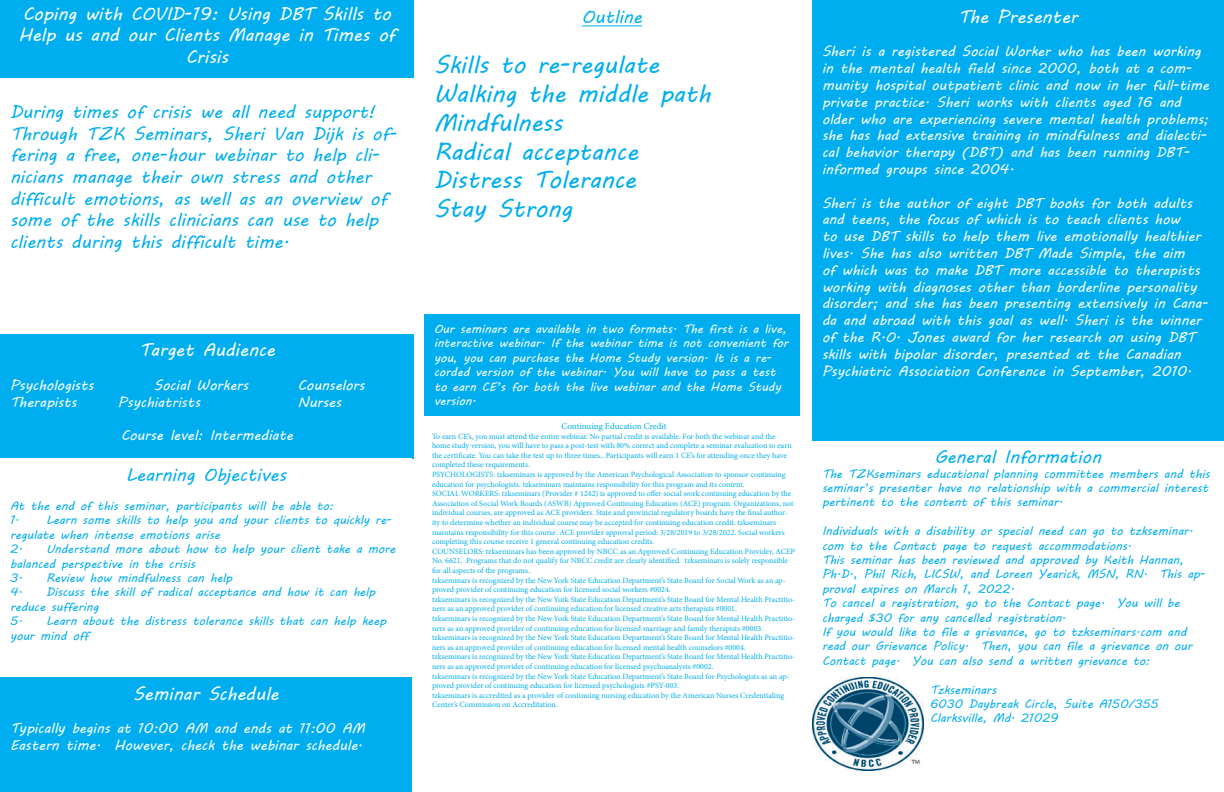
<style>
.page{position:relative;width:1224px;height:792px;background:#fff}
.page>*{position:absolute;margin:0;border:0;box-sizing:border-box;transform-origin:0 0}
.t1{font:24px "MV Boli";color:#00aeef}
.t2{font:18px/21.6px "MV Boli";color:#00aeef}
.t3{font:18px/21.6px "MV Boli";color:#fff;text-align:center}
.t4{font:14px/16.8px "MV Boli";color:#fff}
.t5{font:12px/14.4px "MV Boli";color:#00aeef}
.t6{font:12px/14.4px "MV Boli";color:#fff}
.t7{font:9px "Minion Pro";color:#00aeef}
.t8{font:8px/9.6px "Minion Pro";color:#00aeef}
</style>
<div class="page">
<div style="left:0;top:0;width:414px;height:78px;background:#00aeef"></div>
<div style="left:0;top:334px;width:414px;height:124px;background:#00aeef"></div>
<div style="left:0;top:677px;width:412px;height:115px;background:#00aeef"></div>
<hr style="left:582px;top:25px;width:60px;height:1px;background:#00aeef">
<div style="left:812px;top:0;width:412px;height:440px;background:#00aeef"></div>
<div style="left:424px;top:314px;width:376px;height:102px;background:#00aeef"></div>
<img style="left:812px;top:677px;width:112px;height:94px">
<p class="t3" style="left:19px;top:3px;width:378px">Coping with COVID-19: Using DBT Skills to<br>Help us and our Clients Manage in Times of<br>Crisis</p>
<p class="t2" style="left:10px;top:101px;width:389px">During times of crisis we all need support!<br>Through TZK Seminars, Sheri Van Dijk is of&shy;fering a free, one-hour webinar to help cli&shy;nicians manage their own stress and other difficult emotions, as well as an overview of some of the skills clinicians can use to help clients during this difficult time.</p>
<p class="t3" style="left:139px;top:339px;width:137px">Target Audience</p>
<p class="t4" style="left:10px;top:377px;width:85px">Psychologists</p>
<p class="t4" style="left:154px;top:377px;width:96px">Social Workers</p>
<p class="t4" style="left:298px;top:377px;width:68px">Counselors</p>
<p class="t4" style="left:10px;top:393px;width:68px">Therapists</p>
<p class="t4" style="left:118px;top:393px;width:84px">Psychiatrists</p>
<p class="t4" style="left:298px;top:393px;width:45px">Nurses</p>
<p class="t4" style="left:121px;top:427px;width:173px">Course level: Intermediate</p>
<p class="t2" style="left:126px;top:464px;width:162px">Learning Objectives</p>
<p class="t5" style="left:10px;top:498px;width:325px">At the end of this seminar, participants will be able to:</p>
<p class="t5" style="left:10px;top:513px;width:383px">1. Learn some skills to help you and your clients to quickly re&shy;regulate when intense emotions arise</p>
<p class="t5" style="left:10px;top:542px;width:387px">2. Understand more about how to help your client take a more balanced perspective in the crisis</p>
<p class="t5" style="left:10px;top:570px;width:224px">3. Review how mindfulness can help</p>
<p class="t5" style="left:10px;top:585px;width:367px">4. Discuss the skill of radical acceptance and how it can help reduce suffering</p>
<p class="t5" style="left:10px;top:614px;width:378px">5. Learn about the distress tolerance skills that can help keep your mind off</p>
<p class="t3" style="left:133px;top:683px;width:147px">Seminar Schedule</p>
<p class="t4" style="left:10px;top:720px;width:356px">Typically begins at 10:00 AM and ends at 11:00 AM<br>Eastern time. However, check the webinar schedule.</p>
<p class="t2" style="left:582px;top:6px;width:62px">Outline</p>
<p class="t1" style="left:434px;top:49px;width:227px">Skills to re-regulate</p>
<p class="t1" style="left:434px;top:77px;width:278px">Walking the middle path</p>
<p class="t1" style="left:434px;top:106px;width:130px">Mindfulness</p>
<p class="t1" style="left:434px;top:135px;width:206px">Radical acceptance</p>
<p class="t1" style="left:434px;top:164px;width:204px">Distress Tolerance</p>
<p class="t1" style="left:434px;top:193px;width:140px">Stay Strong</p>
<p class="t6" style="left:434px;top:321px;width:356px">Our seminars are available in two formats. The first is a live, interactive webinar. If the webinar time is not convenient for you, you can purchase the Home Study version. It is a re&shy;corded version of the webinar. You will have to pass a test to earn CE’s for both the live webinar and the Home Study version.</p>
<p class="t7" style="left:561px;top:420px;width:107px">Continuing Education Credit</p>
<p class="t8" style="left:432px;top:431px;width:361px">To earn CE’s, you must attend the entire webinar. No partial credit is available. For both the webinar and the home study version, you will have to pass a post-test with 80% correct and complete a seminar evaluation to earn the certificate. You can take the test up to three times.. Participants will earn 1 CE’s for attending once they have completed these requirements.</p>
<p class="t8" style="left:432px;top:470px;width:355px">PSYCHOLOGISTS: tzkseminars is approved by the American Psychological Association to sponsor continuing education for psychologists. tzkseminars maintains responsibility for this program and its content.</p>
<p class="t8" style="left:432px;top:489px;width:363px">SOCIAL WORKERS: tzkseminars (Provider # 1242) is approved to offer social work continuing education by the Association of Social Work Boards (ASWB) Approved Continuing Education (ACE) program. Organizations, not individual courses, are approved as ACE providers. State and provincial regulatory boards have the final author&shy;ity to determine whether an individual course may be accepted for continuing education credit. tzkseminars maintains responsibility for this course. ACE provider approval period: 3/28/2019 to 3/28/2022. Social workers completing this course receive 1 general continuing education credits.</p>
<p class="t8" style="left:432px;top:546px;width:365px">COUNSELORS: tzkseminars has been approved by NBCC as an Approved Continuing Education Provider, ACEP<br>No. 6621. Programs that do not qualify for NBCC credit are clearly identified. tzkseminars is solely responsible for all aspects of the programs.</p>
<p class="t8" style="left:432px;top:575px;width:355px">tzkseminars is recognized by the New York State Education Department’s State Board for Social Work as an ap&shy;proved provider of continuing education for licensed social workers #0024.</p>
<p class="t8" style="left:432px;top:594px;width:364px">tzkseminars is recognized by the New York State Education Department’s State Board for Mental Health Practitio&shy;ners as an approved provider of continuing education for licensed creative arts therapists #0001.</p>
<p class="t8" style="left:432px;top:614px;width:364px">tzkseminars is recognized by the New York State Education Department’s State Board for Mental Health Practitio&shy;ners as an approved provider of continuing education for licensed marriage and family therapists #0003.</p>
<p class="t8" style="left:432px;top:633px;width:364px">tzkseminars is recognized by the New York State Education Department’s State Board for Mental Health Practitio&shy;ners as an approved provider of continuing education for licensed mental health counselors #0004.</p>
<p class="t8" style="left:432px;top:652px;width:364px">tzkseminars is recognized by the New York State Education Department’s State Board for Mental Health Practitio&shy;ners as an approved provider of continuing education for licensed psychoanalysts #0002.</p>
<p class="t8" style="left:432px;top:671px;width:359px">tzkseminars is recognized by the New York State Education Department’s State Board for Psychologists as an ap&shy;proved provider of continuing education for licensed psychologists #PSY-003.</p>
<p class="t8" style="left:432px;top:690px;width:354px">tzkseminars is accredited as a provider of continuing nursing education by the American Nurses Credentialing<br>Center’s Commission on Accreditation.</p>
<p class="t3" style="left:958px;top:6px;width:121px">The Presenter</p>
<p class="t4" style="left:822px;top:43px;width:389px">Sheri is a registered Social Worker who has been working in the mental health field since 2000, both at a com&shy;munity hospital outpatient clinic and now in her full-time private practice. Sheri works with clients aged 16 and older who are experiencing severe mental health problems; she has had extensive training in mindfulness and dialecti&shy;cal behavior therapy (DBT) and has been running DBT&shy;informed groups since 2004.</p>
<p class="t4" style="left:822px;top:194px;width:388px">Sheri is the author of eight DBT books for both adults and teens, the focus of which is to teach clients how<br>to use DBT skills to help them live emotionally healthier lives. She has also written DBT Made Simple, the aim<br>of which was to make DBT more accessible to therapists working with diagnoses other than borderline personality disorder; and she has been presenting extensively in Cana&shy;da and abroad with this goal as well. Sheri is the winner of the R.O. Jones award for her research on using DBT skills with bipolar disorder, presented at the Canadian Psychiatric Association Conference in September, 2010.</p>
<p class="t2" style="left:935px;top:446px;width:168px">General Information</p>
<p class="t5" style="left:822px;top:466px;width:389px;text-align:justify">The TZKseminars educational planning committee members and this seminar’s presenter have no relationship with a commercial interest pertinent to the content of this seminar.</p>
<p class="t5" style="left:822px;top:524px;width:373px">Individuals with a disability or special need can go to tzkseminar. com to the Contact page to request accommodations.</p>
<p class="t5" style="left:822px;top:552px;width:385px">This seminar has been reviewed and approved by Keith Hannan,<br>Ph.D., Phil Rich, LICSW, and Loreen Yearick, MSN, RN. This ap&shy;proval expires on March 1, 2022.</p>
<p class="t5" style="left:822px;top:596px;width:359px">To cancel a registration, go to the Contact page. You will be charged $30 for any cancelled registration.</p>
<p class="t5" style="left:822px;top:624px;width:372px">If you would like to file a grievance, go to tzkseminars.com and read our Grievance Policy. Then, you can file a grievance on our<br>Contact page. You can also send a written grievance to:</p>
<p class="t5" style="left:930px;top:682px;width:68px">Tzkseminars</p>
<p class="t5" style="left:930px;top:696px;width:230px">6030 Daybreak Circle, Suite A150/355</p>
<p class="t5" style="left:930px;top:711px;width:130px">Clarksville, Md. 21029</p>
</div>
